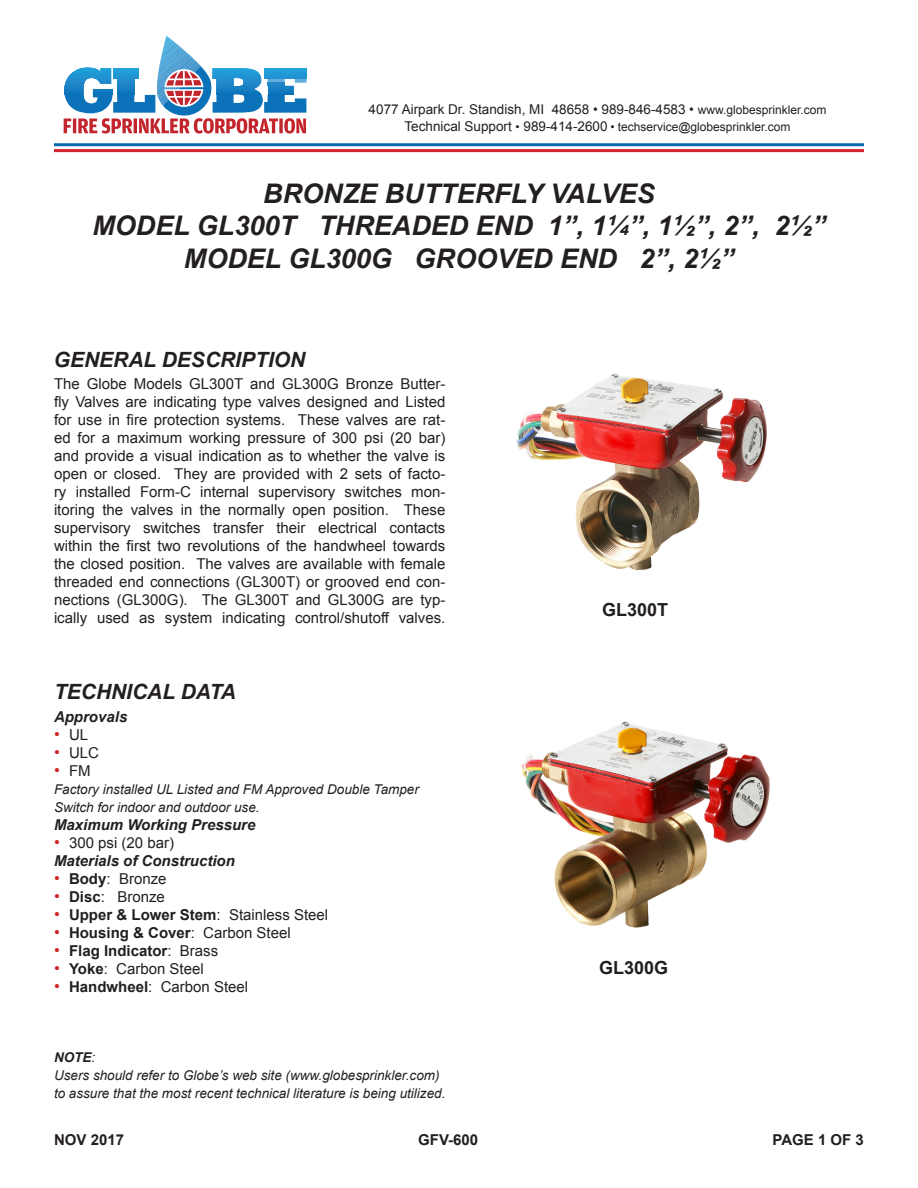
<style>
.page{position:relative;width:918px;height:1188px;background:#fff}
.page>*{position:absolute;margin:0;border:0;box-sizing:border-box;transform-origin:0 0}
.Main_Title{font:italic 700 27px "Arial";color:#231f20}
.Heading{font:italic 700 21px "Arial";color:#231f20}
.t1{font:700 18px "Arial";color:#231f20}
.Body_Text{font:15px/18px "Arial";color:#231f20;text-align:justify}
.t2{font:700 15px "Arial";color:#231f20}
.Sub_head{font:italic 700 15px "Arial";color:#231f20}
.Note_text{font:italic 13.5px/18px "Arial";color:#231f20}
.Contact_text{font:13.5px "Arial";color:#231f20}
.Note_text-2{font:italic 700 13.5px "Arial";color:#231f20}
.Contact_text-2{font:12px "Arial";color:#231f20}
.s1{font-size:12px}
.s2{font-size:13.5px}
.s3{font-size:16.5px;color:#d1232a}
.s4{font-weight:700}
.s5{font-weight:400;font-size:16.5px;color:#d1232a}
.s6{font-weight:400}
</style>
<div class="page">
<img style="left:516px;top:373px;width:251px;height:197px">
<img style="left:521px;top:721px;width:249px;height:207px">
<hr style="left:54px;top:143px;width:810px;height:3px;background:#006bb3">
<hr style="left:54px;top:149px;width:810px;height:3px;background:#d1232a">
<svg style="left:64px;top:36px;width:242px;height:98px"></svg>
<p class="Contact_text" style="left:369px;top:100px;width:459px">4077 Airpark Dr. Standish, MI 48658 • 989-846-4583 • <span class="s1">www.globesprinkler.com</span></p>
<p class="Contact_text-2" style="left:405px;top:119px;width:388px"><span class="s2">Technical Support</span> • <span class="s2">989-414-2600</span> • techservice@globesprinkler.com</p>
<p class="Main_Title" style="left:263px;top:175px;width:393px">BRONZE BUTTERFLY VALVES</p>
<p class="Main_Title" style="left:92px;top:208px;width:735px">MODEL GL300T THREADED END 1”, 1¼”, 1½”, 2”, 2½”</p>
<p class="Main_Title" style="left:184px;top:240px;width:552px">MODEL GL300G GROOVED END 2”, 2½”</p>
<p class="Heading" style="left:54px;top:346px;width:253px">GENERAL DESCRIPTION</p>
<p class="Body_Text" style="left:54px;top:375px;width:393px">The Globe Models GL300T and GL300G Bronze Butter&shy;fly Valves are indicating type valves designed and Listed for use in fire protection systems. These valves are rat&shy;ed for a maximum working pressure of 300 psi (20 bar) and provide a visual indication as to whether the valve is open or closed. They are provided with 2 sets of facto&shy;ry installed Form-C internal supervisory switches mon&shy;itoring the valves in the normally open position. These supervisory switches transfer their electrical contacts within the first two revolutions of the handwheel towards the closed position. The valves are available with female threaded end connections (GL300T) or grooved end con&shy;nections (GL300G). The GL300T and GL300G are typ&shy;ically used as system indicating control/shutoff valves.</p>
<p class="Heading" style="left:54px;top:678px;width:183px">TECHNICAL DATA</p>
<p class="Sub_head" style="left:54px;top:707px;width:75px">Approvals</p>
<p class="Body_Text" style="left:54px;top:726px;width:36px"><span class="s3">•</span> UL</p>
<p class="Body_Text" style="left:54px;top:744px;width:46px"><span class="s3">•</span> ULC</p>
<p class="Body_Text" style="left:54px;top:762px;width:38px"><span class="s3">•</span> FM</p>
<p class="Note_text" style="left:54px;top:780px;width:366px">Factory installed UL Listed and FM Approved Double Tamper<br>Switch for indoor and outdoor use.</p>
<p class="Sub_head" style="left:54px;top:815px;width:203px">Maximum Working Pressure</p>
<p class="Body_Text" style="left:54px;top:834px;width:122px"><span class="s3">•</span> 300 psi (20 bar)</p>
<p class="Sub_head" style="left:54px;top:851px;width:182px">Materials of Construction</p>
<p class="Body_Text" style="left:54px;top:870px;width:114px"><span class="s3">•</span> <span class="s4">Body</span>: Bronze</p>
<p class="Body_Text" style="left:54px;top:888px;width:112px"><span class="s3">•</span> <span class="s4">Disc</span>: Bronze</p>
<p class="t2" style="left:54px;top:905px;width:276px"><span class="s5">•</span> Upper &amp; Lower Stem<span class="s6">: Stainless Steel</span></p>
<p class="t2" style="left:54px;top:923px;width:238px"><span class="s5">•</span> Housing &amp; Cover<span class="s6">: Carbon Steel</span></p>
<p class="t2" style="left:54px;top:941px;width:166px"><span class="s5">•</span> Flag Indicator<span class="s6">: Brass</span></p>
<p class="Body_Text" style="left:54px;top:960px;width:151px"><span class="s3">•</span> <span class="s4">Yoke</span>: Carbon Steel</p>
<p class="Body_Text" style="left:54px;top:978px;width:196px"><span class="s3">•</span> <span class="s4">Handwheel</span>: Carbon Steel</p>
<p class="Note_text-2" style="left:54px;top:1048px;width:43px">NOTE<span class="s6">:</span></p>
<p class="Note_text" style="left:54px;top:1067px;width:393px">Users should refer to Globe’s web site (www.globesprinkler.com) to assure that the most recent technical literature is being utilized.</p>
<p class="t1" style="left:602px;top:598px;width:68px">GL300T</p>
<p class="t1" style="left:599px;top:956px;width:71px">GL300G</p>
<p class="t2" style="left:54px;top:1130px;width:72px">NOV 2017</p>
<p class="t2" style="left:418px;top:1130px;width:62px">GFV-600</p>
<p class="t2" style="left:773px;top:1130px;width:93px">PAGE 1 OF 3</p>
</div>
